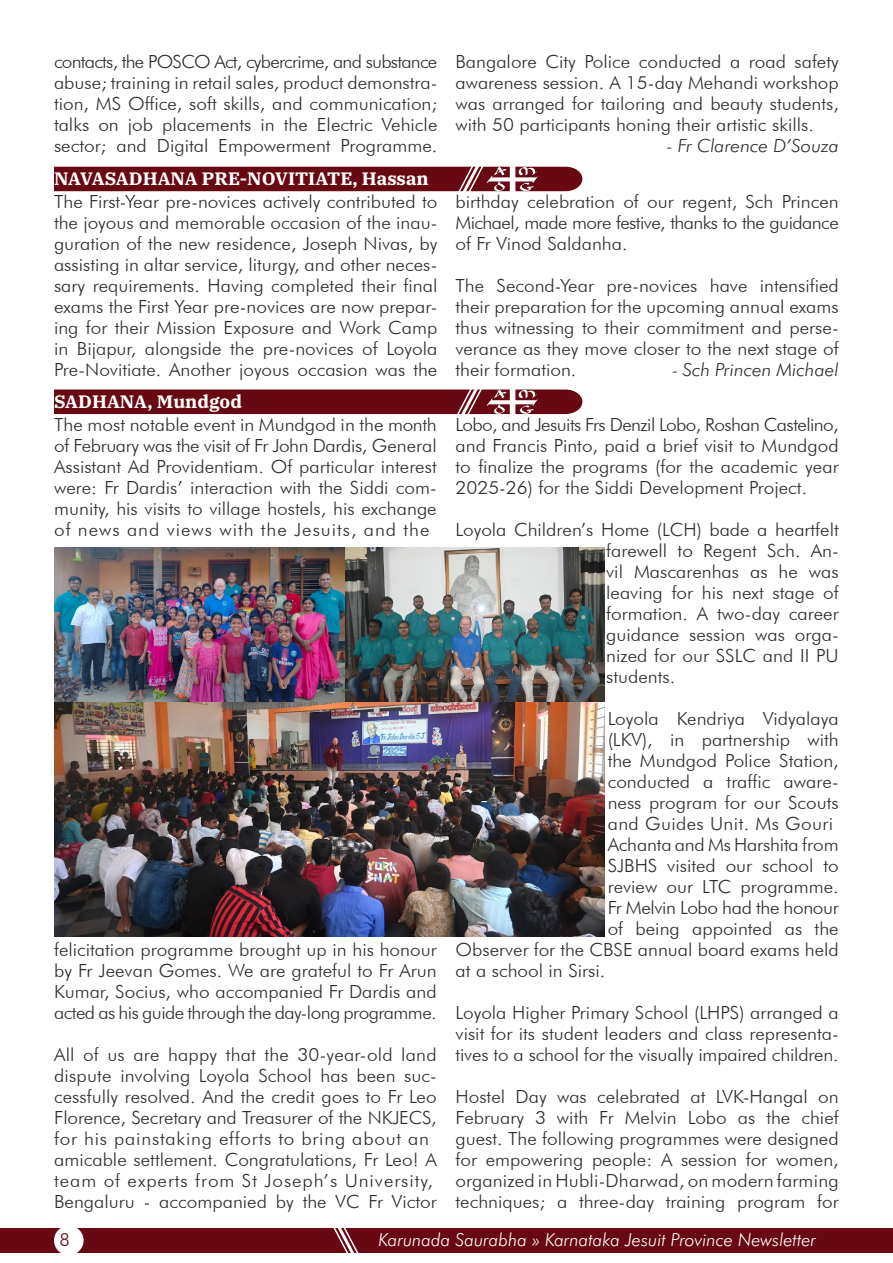
<style>
.page{position:relative;width:893px;height:1263px;background:#fff}
.page>*{position:absolute;margin:0;border:0;box-sizing:border-box;transform-origin:0 0}
.t1{font:300 18.15px/21px "Futura BT";color:#2e2b2c;text-align:justify;scale:1.05 1}
.t2{font:italic 300 18.15px "Futura BT";color:#2e2b2c;scale:1.05 1}
.t3{font:italic 300 18px "Futura BT";color:#fff}
.t4{font:700 18px "IBM Plex Serif";color:#fff}
.t5{font:300 18px "Futura BT";color:#670a15}
</style>
<div class="page">
<svg style="left:504px;top:1252px;width:30px;height:1px"></svg>
<svg style="left:809px;top:1225px;width:30px;height:30px"></svg>
<div style="left:0;top:1228px;width:893px;height:24px;background:#670812"></div>
<svg style="left:331px;top:1228px;width:30px;height:25px"></svg>
<div style="left:54px;top:1225px;width:30px;height:30px;background:#fff;border-radius:50%"></div>
<img style="left:54px;top:548px;width:551px;height:389px">
<svg style="left:54px;top:166px;width:528px;height:26px;background:#77222b"></svg>
<svg style="left:54px;top:389px;width:528px;height:26px;background:#77222b"></svg>
<p class="t1" style="left:54px;top:51px;width:367px">contacts, the POSCO Act, cybercrime, and substance abuse; training in retail sales, product demonstra&shy;tion, MS Office, soft skills, and communication; talks on job placements in the Electric Vehicle sector; and Digital Empowerment Programme.</p>
<p class="t1" style="left:455px;top:51px;width:367px">Bangalore City Police conducted a road safety awareness session. A 15-day Mehandi workshop was arranged for tailoring and beauty students, with 50 participants honing their artistic skills.</p>
<p class="t2" style="left:667px;top:134px;width:165px">- Fr Clarence D’Souza</p>
<p class="t4" style="left:54px;top:164px;width:376px">NAVASADHANA PRE-NOVITIATE, Hassan</p>
<p class="t1" style="left:54px;top:191px;width:367px">The First-Year pre-novices actively contributed to the joyous and memorable occasion of the inau&shy;guration of the new residence, Joseph Nivas, by assisting in altar service, liturgy, and other neces&shy;sary requirements. Having completed their final exams the First Year pre-novices are now prepar&shy;ing for their Mission Exposure and Work Camp in Bijapur, alongside the pre-novices of Loyola Pre-Novitiate. Another joyous occasion was the</p>
<p class="t1" style="left:455px;top:191px;width:367px">birthday celebration of our regent, Sch Princen Michael, made more festive, thanks to the guidance of Fr Vinod Saldanha.</p>
<p class="t1" style="left:455px;top:275px;width:367px">The Second-Year pre-novices have intensified their preparation for the upcoming annual exams thus witnessing to their commitment and perse&shy;verance as they move closer to the next stage of their formation.</p>
<p class="t2" style="left:672px;top:359px;width:160px">- Sch Princen Michael</p>
<p class="t4" style="left:54px;top:387px;width:190px">SADHANA, Mundgod</p>
<p class="t1" style="left:54px;top:414px;width:366px">The most notable event in Mundgod in the month of February was the visit of Fr John Dardis, General Assistant Ad Providentiam. Of particular interest were: Fr Dardis’ interaction with the Siddi com&shy;munity, his visits to village hostels, his exchange of news and views with the Jesuits, and the</p>
<p class="t1" style="left:54px;top:939px;width:366px">felicitation programme brought up in his honour by Fr Jeevan Gomes. We are grateful to Fr Arun Kumar, Socius, who accompanied Fr Dardis and acted as his guide through the day-long programme.</p>
<p class="t1" style="left:54px;top:1044px;width:366px;text-align:left">All of us are happy that the 30-year-old land dispute involving Loyola School has been suc&shy;cessfully resolved. And the credit goes to Fr Leo Florence, Secretary and Treasurer of the NKJECS, for his painstaking efforts to bring about an amicable settlement. Congratulations, Fr Leo! A team of experts from St Joseph’s University,</p>
<p class="t1" style="left:54px;top:1191px;width:366px">Bengaluru - accompanied by the VC Fr Victor</p>
<p class="t1" style="left:456px;top:414px;width:366px">Lobo, and Jesuits Frs Denzil Lobo, Roshan Castelino, and Francis Pinto, paid a brief visit to Mundgod to finalize the programs (for the academic year 2025-26) for the Siddi Development Project.</p>
<p class="t1" style="left:606px;top:519px;width:223px;text-indent:-151px">Loyola Children’s Home (LCH) bade a heartfelt farewell to Regent Sch. An&shy;vil Mascarenhas as he was leaving for his next stage of formation. A two-day career guidance session was orga&shy;nized for our SSLC and II PU students.</p>
<p class="t1" style="left:608px;top:708px;width:222px">Loyola Kendriya Vidyalaya (LKV), in partnership with the Mundgod Police Station, conducted a traffic aware&shy;ness program for our Scouts and Guides Unit. Ms Gouri</p>
<p class="t1" style="left:608px;top:834px;width:222px">Achanta and Ms Harshita from SJBHS visited our school to review our LTC programme.<br>Fr Melvin Lobo had the honour</p>
<p class="t1" style="left:456px;top:918px;width:366px;text-indent:152px">of being appointed as the Observer for the CBSE annual board exams held at a school in Sirsi.</p>
<p class="t1" style="left:456px;top:1002px;width:366px">Loyola Higher Primary School (LHPS) arranged a visit for its student leaders and class representa&shy;tives to a school for the visually impaired children.</p>
<p class="t1" style="left:456px;top:1086px;width:366px">Hostel Day was celebrated at LVK-Hangal on February 3 with Fr Melvin Lobo as the chief guest. The following programmes were designed for empowering people: A session for women,</p>
<p class="t1" style="left:456px;top:1170px;width:366px">organized in Hubli-Dharwad, on modern farming</p>
<p class="t1" style="left:456px;top:1191px;width:366px">techniques; a three-day training program for</p>
<p class="t5" style="left:60px;top:1229px;width:12px">8</p>
<p class="t3" style="left:379px;top:1229px;width:439px">Karunada Saurabha » Karnataka Jesuit Province Newsletter</p>
</div>
